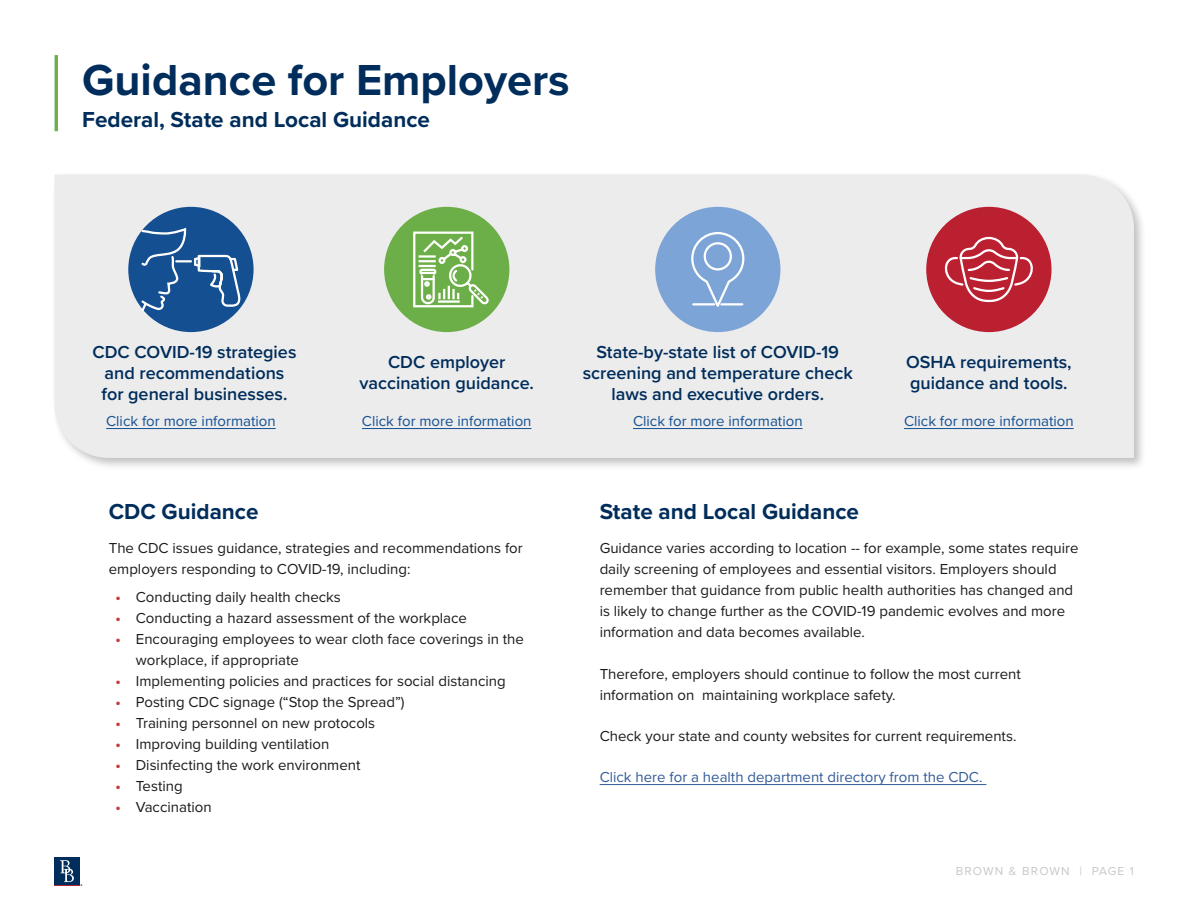
<style>
.page{position:relative;width:1188px;height:918px;background:#fff}
.page>*{position:absolute;margin:0;border:0;box-sizing:border-box;transform-origin:0 0}
.t1{font:700 45px "Proxima Nova";color:#002d5b}
.t2{font:700 22.5px "Proxima Nova";color:#002d5b}
.t3{font:600 18px/21px "Proxima Nova";color:#002d5b;text-align:center}
.t4{font:15px/21px "Proxima Nova";color:#1a1a1a}
.t5{font:15px "Proxima Nova";color:#145091}
.t6{font:15px "Proxima Nova";color:#345b98}
.t7{font:12px "Proxima Nova";letter-spacing:.1em;color:#c7c8ca}
.s1{font-weight:700;color:#c13c3d}
</style>
<div class="page">
<div style="left:51px;top:171px;width:1096px;height:300px;background:#000;opacity:.25"></div>
<div style="left:55px;top:174px;width:1079px;height:284px;background:#ececed"></div>
<div style="left:128px;top:207px;width:126px;height:125px;background:#145091;border-radius:50%"></div>
<svg style="left:139px;top:229px;width:105px;height:84px"></svg>
<hr style="left:106px;top:428px;width:170px;height:1px;background:#145091">
<div style="left:655px;top:207px;width:125px;height:125px;background:#7ca4d6;border-radius:50%"></div>
<svg style="left:691px;top:232px;width:54px;height:75px"></svg>
<hr style="left:721px;top:303px;width:21px;height:2px;background:#fff">
<hr style="left:693px;top:303px;width:21px;height:2px;background:#fff">
<hr style="left:633px;top:428px;width:170px;height:1px;background:#145091">
<div style="left:926px;top:207px;width:126px;height:125px;background:#bb2031;border-radius:50%"></div>
<svg style="left:944px;top:236px;width:89px;height:67px"></svg>
<hr style="left:904px;top:428px;width:170px;height:1px;background:#145091">
<hr style="left:362px;top:428px;width:170px;height:1px;background:#145091">
<div style="left:384px;top:207px;width:125px;height:125px;background:#6cae47;border-radius:50%"></div>
<hr style="left:55px;top:55px;width:3px;height:76px;background:#6cae47">
<hr style="left:600px;top:784px;width:386px;height:1px;background:#345b98">
<svg style="left:413px;top:231px;width:76px;height:77px"></svg>
<div style="left:54px;top:857px;width:26px;height:28px;background:#002d5b"></div>
<svg style="left:54px;top:860px;width:28px;height:26px"></svg>
<h1 class="t1" style="left:82px;top:46px;width:489px">Guidance for Employers</h1>
<h2 class="t2" style="left:82px;top:103px;width:349px">Federal, State and Local Guidance</h2>
<p class="t3" style="left:92px;top:341px;width:206px">CDC COVID-19 strategies and recommendations for general businesses.</p>
<p class="t5" style="left:106px;top:410px;width:171px">Click for more information</p>
<p class="t3" style="left:359px;top:351px;width:176px">CDC employer vaccination guidance.</p>
<p class="t5" style="left:362px;top:410px;width:171px">Click for more information</p>
<h2 class="t2" style="left:109px;top:495px;width:151px">CDC Guidance</h2>
<p class="t4" style="left:109px;top:537px;width:415px">The CDC issues guidance, strategies and recommendations for employers responding to COVID-19, including:</p>
<p class="t4" style="left:116px;top:586px;width:227px"><span class="s1">•</span> Conducting daily health checks</p>
<p class="t4" style="left:116px;top:607px;width:353px"><span class="s1">•</span> Conducting a hazard assessment of the workplace</p>
<p class="t4" style="left:136px;top:628px;width:390px;text-indent:-20px"><span class="s1">•</span> Encouraging employees to wear cloth face coverings in the workplace, if appropriate</p>
<p class="t4" style="left:116px;top:670px;width:392px"><span class="s1">•</span> Implementing policies and practices for social distancing</p>
<p class="t4" style="left:116px;top:691px;width:291px"><span class="s1">•</span> Posting CDC signage (“Stop the Spread”)</p>
<p class="t4" style="left:116px;top:712px;width:261px"><span class="s1">•</span> Training personnel on new protocols</p>
<p class="t4" style="left:116px;top:733px;width:215px"><span class="s1">•</span> Improving building ventilation</p>
<p class="t4" style="left:116px;top:754px;width:246px"><span class="s1">•</span> Disinfecting the work environment</p>
<p class="t4" style="left:116px;top:775px;width:69px"><span class="s1">•</span> Testing</p>
<p class="t4" style="left:116px;top:796px;width:98px"><span class="s1">•</span> Vaccination</p>
<p class="t3" style="left:583px;top:341px;width:272px">State-by-state list of COVID-19 screening and temperature check laws and executive orders.</p>
<p class="t5" style="left:633px;top:410px;width:171px">Click for more information</p>
<p class="t3" style="left:906px;top:351px;width:167px;text-align:left">OSHA requirements, guidance and tools.</p>
<p class="t5" style="left:904px;top:410px;width:171px">Click for more information</p>
<h2 class="t2" style="left:600px;top:495px;width:261px">State and Local Guidance</h2>
<p class="t4" style="left:600px;top:537px;width:480px">Guidance varies according to location -- for example, some states require daily screening of employees and essential visitors. Employers should remember that guidance from public health authorities has changed and is likely to change further as the COVID-19 pandemic evolves and more information and data becomes available.</p>
<p class="t4" style="left:600px;top:663px;width:423px">Therefore, employers should continue to follow the most current information on maintaining workplace safety.</p>
<p class="t4" style="left:600px;top:725px;width:418px">Check your state and county websites for current requirements.</p>
<p class="t6" style="left:600px;top:766px;width:384px">Click here for a health department directory from the CDC.</p>
<p class="t7" style="left:956px;top:862px;width:180px">BROWN &amp; BROWN | PAGE 1</p>
</div>
